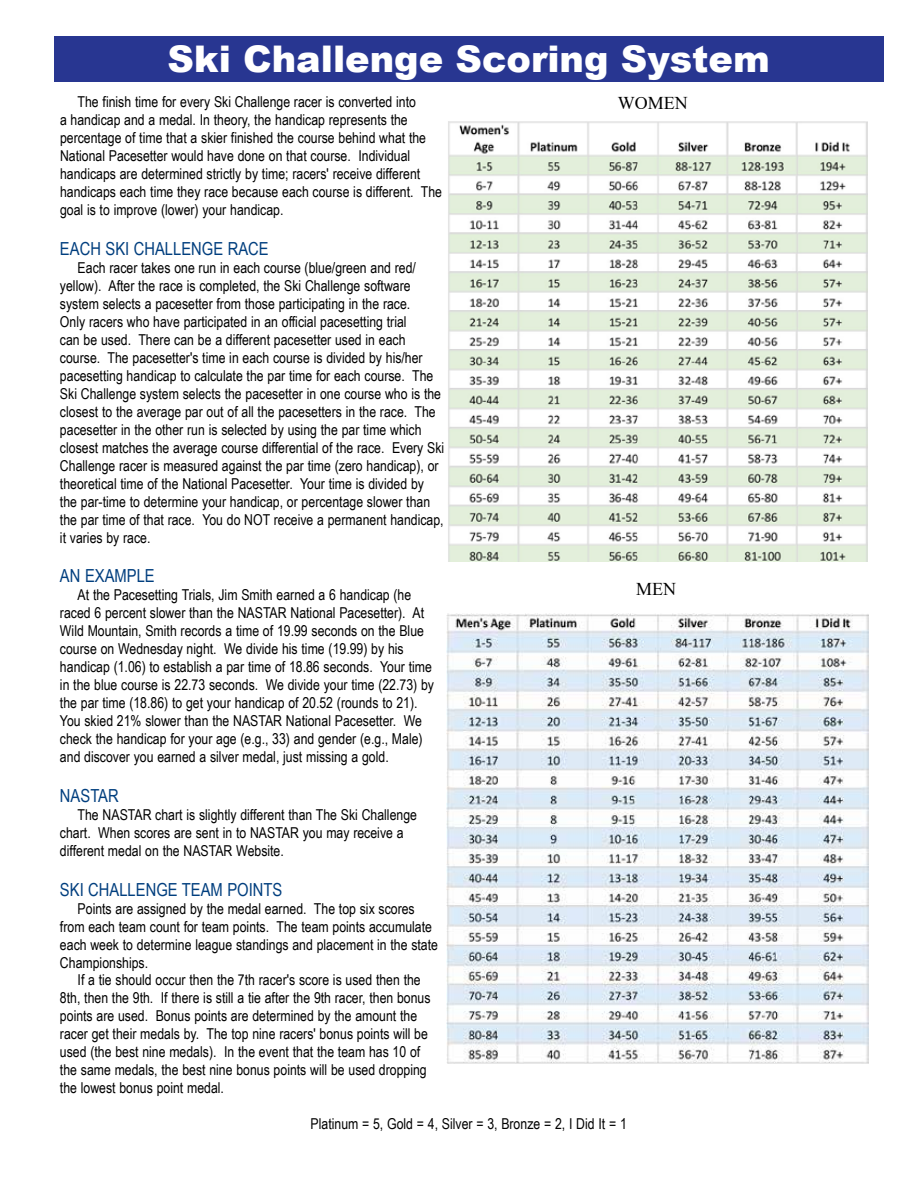
<style>
.page{position:relative;width:918px;height:1188px;background:#fff}
.page>*{position:absolute;margin:0;border:0;box-sizing:border-box;transform-origin:0 0}
.t1{font:900 36.75px "Arial";color:#fff}
.t2{font:18px "Arial Narrow";color:#003e7e}
.t3{font:18px "Times New Roman";color:#000}
.t4{font:15px/18px "Arial Narrow";color:#000}
</style>
<div class="page">
<img style="left:448px;top:121px;width:420px;height:441px">
<img style="left:446px;top:613px;width:422px;height:450px">
<div style="left:54px;top:36px;width:830px;height:46px;background:#283691"></div>
<h1 class="t1" style="left:168px;top:32px;width:604px">Ski Challenge Scoring System</h1>
<p class="t3" style="left:618px;top:91px;width:71px">WOMEN</p>
<p class="t4" style="left:60px;top:92px;width:384px;text-indent:18px">The finish time for every Ski Challenge racer is converted into<br>a handicap and a medal. In theory, the handicap represents the percentage of time that a skier finished the course behind what the National Pacesetter would have done on that course. Individual handicaps are determined strictly by time; racers' receive different handicaps each time they race because each course is different. The goal is to improve (lower) your handicap.</p>
<p class="t2" style="left:60px;top:235px;width:210px">EACH SKI CHALLENGE RACE</p>
<p class="t4" style="left:60px;top:258px;width:386px;text-indent:18px">Each racer takes one run in each course (blue/green and red/ yellow). After the race is completed, the Ski Challenge software system selects a pacesetter from those participating in the race.<br>Only racers who have participated in an official pacesetting trial<br>can be used. There can be a different pacesetter used in each course. The pacesetter's time in each course is divided by his/her pacesetting handicap to calculate the par time for each course. The Ski Challenge system selects the pacesetter in one course who is the closest to the average par out of all the pacesetters in the race. The pacesetter in the other run is selected by using the par time which closest matches the average course differential of the race. Every Ski Challenge racer is measured against the par time (zero handicap), or theoretical time of the National Pacesetter. Your time is divided by the par-time to determine your handicap, or percentage slower than the par time of that race. You do NOT receive a permanent handicap, it varies by race.</p>
<p class="t2" style="left:60px;top:563px;width:96px">AN EXAMPLE</p>
<p class="t4" style="left:60px;top:586px;width:376px;text-indent:18px">At the Pacesetting Trials, Jim Smith earned a 6 handicap (he raced 6 percent slower than the NASTAR National Pacesetter). At Wild Mountain, Smith records a time of 19.99 seconds on the Blue course on Wednesday night. We divide his time (19.99) by his handicap (1.06) to establish a par time of 18.86 seconds. Your time in the blue course is 22.73 seconds. We divide your time (22.73) by the par time (18.86) to get your handicap of 20.52 (rounds to 21).<br>You skied 21% slower than the NASTAR National Pacesetter. We check the handicap for your age (e.g., 33) and gender (e.g., Male) and discover you earned a silver medal, just missing a gold.</p>
<p class="t2" style="left:60px;top:782px;width:60px">NASTAR</p>
<p class="t4" style="left:60px;top:805px;width:359px;text-indent:18px">The NASTAR chart is slightly different than The Ski Challenge chart. When scores are sent in to NASTAR you may receive a different medal on the NASTAR Website.</p>
<p class="t2" style="left:60px;top:876px;width:224px">SKI CHALLENGE TEAM POINTS</p>
<p class="t4" style="left:60px;top:899px;width:380px;text-indent:18px">Points are assigned by the medal earned. The top six scores from each team count for team points. The team points accumulate each week to determine league standings and placement in the state Championships.</p>
<p class="t4" style="left:60px;top:971px;width:372px;text-indent:18px">If a tie should occur then the 7th racer's score is used then the 8th, then the 9th. If there is still a tie after the 9th racer, then bonus points are used. Bonus points are determined by the amount the racer get their medals by. The top nine racers' bonus points will be used (the best nine medals). In the event that the team has 10 of the same medals, the best nine bonus points will be used dropping the lowest bonus point medal.</p>
<p class="t4" style="left:311px;top:1115px;width:318px">Platinum = 5, Gold = 4, Silver = 3, Bronze = 2, I Did It = 1</p>
<p class="t3" style="left:636px;top:576px;width:41px">MEN</p>
</div>
